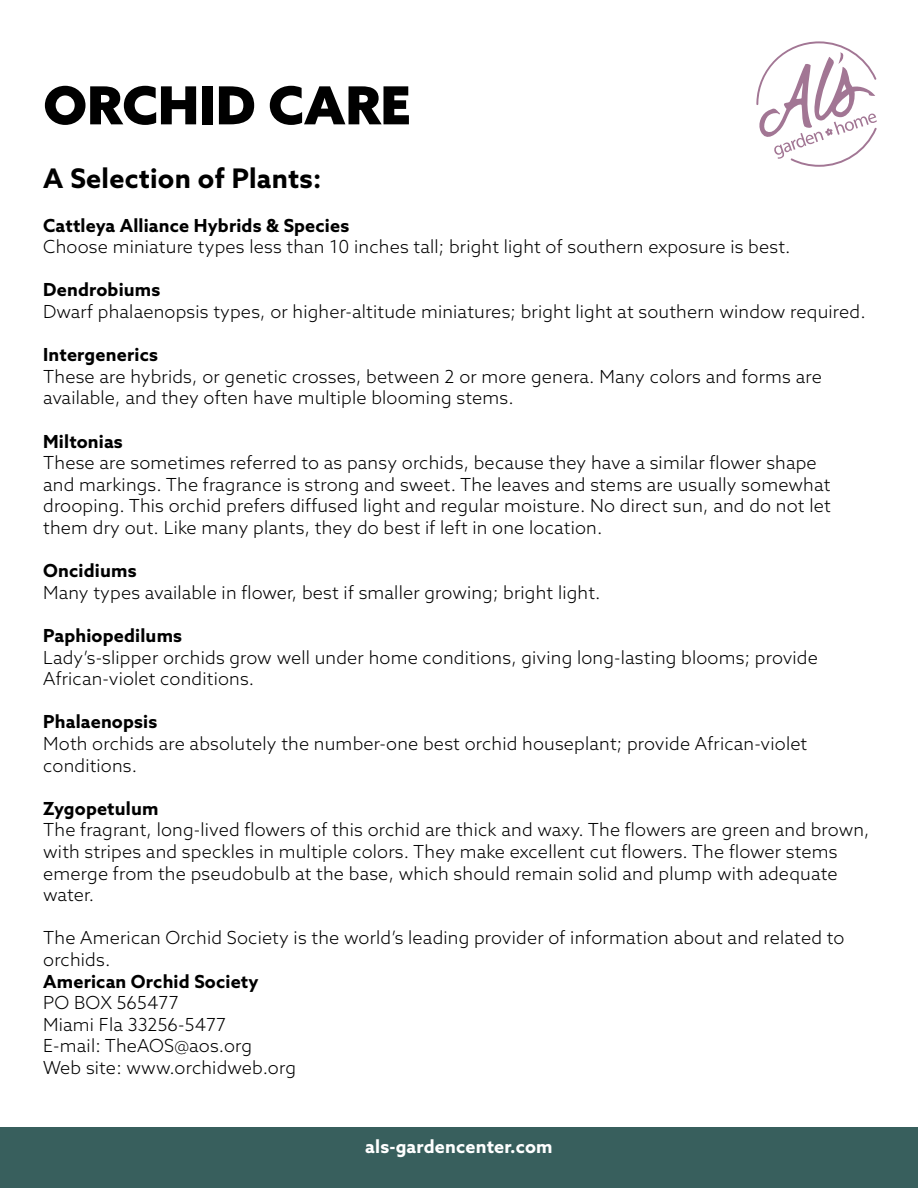
<style>
.page{position:relative;width:918px;height:1188px;background:#fff}
.page>*{position:absolute;margin:0;border:0;box-sizing:border-box;transform-origin:0 0}
.t1{font:900 52.5px "Azo Sans";color:#000}
.t2{font:700 27px "Azo Sans";letter-spacing:.01em;color:#000}
.t3{font:300 18px/21.6px "Azo Sans";letter-spacing:.01em;color:#000}
.t4{font:700 18px "Azo Sans";letter-spacing:.01em;color:#000}
.t5{font:700 18px "Azo Sans";letter-spacing:.01em;color:#fff}
</style>
<div class="page">
<div style="left:0;top:1128px;width:918px;height:60px;background:#385f5d"></div>
<svg style="left:756px;top:41px;width:121px;height:126px"></svg>
<h1 class="t1" style="left:43px;top:70px;width:369px">ORCHID CARE</h1>
<h2 class="t2" style="left:43px;top:161px;width:280px">A Selection of Plants:</h2>
<p class="t4" style="left:43px;top:213px;width:308px">Cattleya Alliance Hybrids &amp; Species</p>
<p class="t3" style="left:43px;top:236px;width:749px">Choose miniature types less than 10 inches tall; bright light of southern exposure is best.</p>
<p class="t4" style="left:43px;top:278px;width:119px">Dendrobiums</p>
<p class="t3" style="left:43px;top:301px;width:824px">Dwarf phalaenopsis types, or higher-altitude miniatures; bright light at southern window required.</p>
<p class="t4" style="left:43px;top:343px;width:116px">Intergenerics</p>
<p class="t3" style="left:43px;top:365px;width:780px">These are hybrids, or genetic crosses, between 2 or more genera. Many colors and forms are available, and they often have multiple blooming stems.</p>
<p class="t4" style="left:43px;top:429px;width:81px">Miltonias</p>
<p class="t3" style="left:43px;top:452px;width:789px">These are sometimes referred to as pansy orchids, because they have a similar flower shape and markings. The fragrance is strong and sweet. The leaves and stems are usually somewhat drooping. This orchid prefers diffused light and regular moisture. No direct sun, and do not let them dry out. Like many plants, they do best if left in one location.</p>
<p class="t4" style="left:43px;top:559px;width:95px">Oncidiums</p>
<p class="t3" style="left:43px;top:581px;width:559px">Many types available in flower, best if smaller growing; bright light.</p>
<p class="t4" style="left:43px;top:624px;width:140px">Paphiopedilums</p>
<p class="t3" style="left:43px;top:646px;width:776px">Lady’s-slipper orchids grow well under home conditions, giving long-lasting blooms; provide<br>African-violet conditions.</p>
<p class="t4" style="left:43px;top:710px;width:116px">Phalaenopsis</p>
<p class="t3" style="left:43px;top:733px;width:766px">Moth orchids are absolutely the number-one best orchid houseplant; provide African-violet conditions.</p>
<p class="t4" style="left:43px;top:796px;width:117px">Zygopetulum</p>
<p class="t3" style="left:43px;top:819px;width:828px">The fragrant, long-lived flowers of this orchid are thick and waxy. The flowers are green and brown, with stripes and speckles in multiple colors. They make excellent cut flowers. The flower stems emerge from the pseudobulb at the base, which should remain solid and plump with adequate water.</p>
<p class="t3" style="left:43px;top:927px;width:803px">The American Orchid Society is the world’s leading provider of information about and related to orchids.</p>
<p class="t4" style="left:43px;top:969px;width:217px">American Orchid Society</p>
<p class="t3" style="left:43px;top:992px;width:254px">PO BOX 565477<br>Miami Fla 33256-5477<br>E-mail: TheAOS@aos.org<br>Web site: www.orchidweb.org</p>
<p class="t5" style="left:365px;top:1134px;width:189px">als-gardencenter.com</p>
</div>
